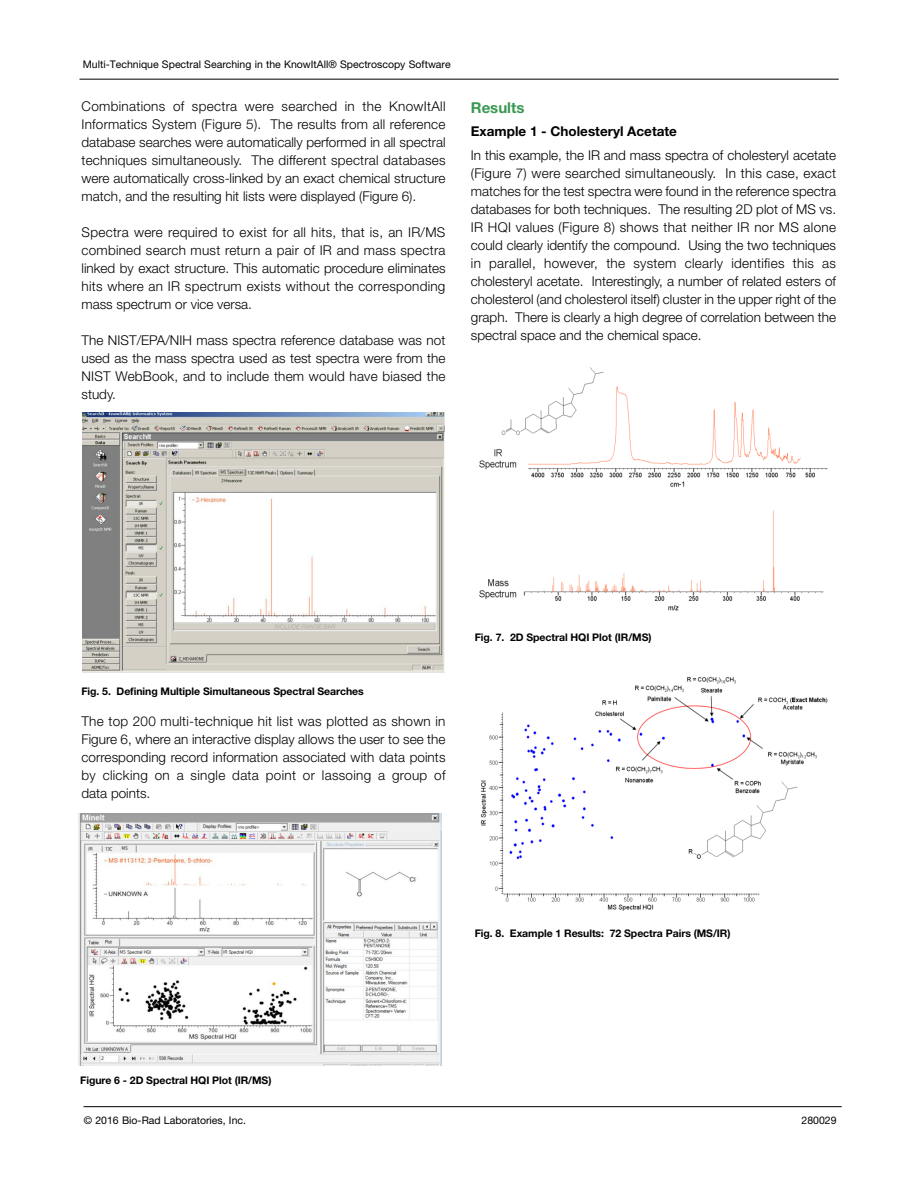
<style>
.page{position:relative;width:918px;height:1188px;background:#fff}
.page>*{position:absolute;margin:0;border:0;box-sizing:border-box;transform-origin:0 0}
.t1{font:700 15px "Helvetica Neue LT Std";color:#389851}
.t2{font:300 13.5px/18px "Helvetica Neue LT Std";color:#000;text-align:justify}
.t3{font:700 13.5px "Helvetica Neue LT Std";color:#000}
.t4{font:700 10.5px "Helvetica Neue LT Std";letter-spacing:-.005em;color:#000}
.t5{font:10.5px "Helvetica Neue LT Std";color:#000}
</style>
<div class="page">
<img style="left:82px;top:413px;width:363px;height:260px">
<img style="left:79px;top:813px;width:363px;height:253px">
<img style="left:479px;top:367px;width:349px;height:244px">
<img style="left:480px;top:677px;width:348px;height:234px">
<hr style="left:80px;top:79px;width:759px;height:1px;background:#000">
<hr style="left:84px;top:1106px;width:758px;height:1px;background:#000">
<p class="t5" style="left:83px;top:60px;width:370px">Multi-Technique Spectral Searching in the KnowItAll® Spectroscopy Software</p>
<p class="t2" style="left:82px;top:98px;width:365px">Combinations of spectra were searched in the KnowItAll Informatics System (Figure 5). The results from all reference database searches were automatically performed in all spectral techniques simultaneously. The different spectral databases were automatically cross-linked by an exact chemical structure match, and the resulting hit lists were displayed (Figure 6).</p>
<p class="t2" style="left:82px;top:224px;width:365px">Spectra were required to exist for all hits, that is, an IR/MS combined search must return a pair of IR and mass spectra linked by exact structure. This automatic procedure eliminates hits where an IR spectrum exists without the corresponding mass spectrum or vice versa.</p>
<p class="t2" style="left:82px;top:332px;width:365px">The NIST/EPA/NIH mass spectra reference database was not used as the mass spectra used as test spectra were from the NIST WebBook, and to include them would have biased the study.</p>
<p class="t1" style="left:471px;top:102px;width:55px">Results</p>
<p class="t3" style="left:471px;top:126px;width:208px">Example 1 - Cholesteryl Acetate</p>
<p class="t2" style="left:471px;top:147px;width:367px">In this example, the IR and mass spectra of cholesteryl acetate (Figure 7) were searched simultaneously. In this case, exact matches for the test spectra were found in the reference spectra databases for both techniques. The resulting 2D plot of MS vs.<br>IR HQI values (Figure 8) shows that neither IR nor MS alone could clearly identify the compound. Using the two techniques in parallel, however, the system clearly identifies this as cholesteryl acetate. Interestingly, a number of related esters of cholesterol (and cholesterol itself) cluster in the upper right of the graph. There is clearly a high degree of correlation between the spectral space and the chemical space.</p>
<p class="t4" style="left:81px;top:687px;width:284px">Fig. 5. Defining Multiple Simultaneous Spectral Searches</p>
<p class="t2" style="left:82px;top:714px;width:365px">The top 200 multi-technique hit list was plotted as shown in Figure 6, where an interactive display allows the user to see the corresponding record information associated with data points by clicking on a single data point or lassoing a group of data points.</p>
<p class="t4" style="left:475px;top:633px;width:178px">Fig. 7. 2D Spectral HQI Plot (IR/MS)</p>
<p class="t4" style="left:475px;top:929px;width:257px">Fig. 8. Example 1 Results: 72 Spectra Pairs (MS/IR)</p>
<p class="t4" style="left:80px;top:1077px;width:193px">Figure 6 - 2D Spectral HQI Plot (IR/MS)</p>
<p class="t5" style="left:84px;top:1116px;width:164px">© 2016 Bio-Rad Laboratories, Inc.</p>
<p class="t5" style="left:802px;top:1116px;width:37px">280029</p>
</div>
